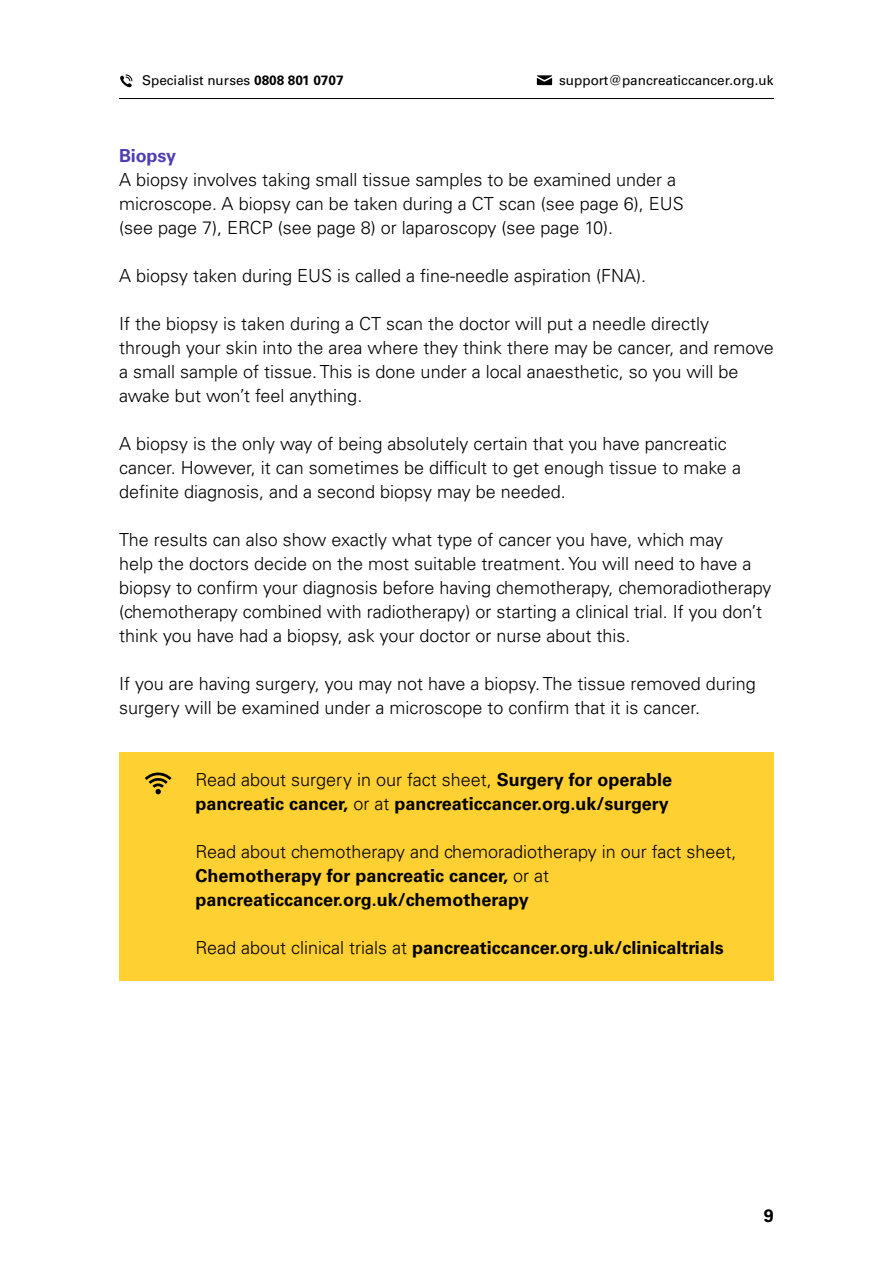
<style>
.page{position:relative;width:893px;height:1263px;background:#fff}
.page>*{position:absolute;margin:0;border:0;box-sizing:border-box;transform-origin:0 0}
.t1{font:300 18px/24px "Univers LT Std";color:#000}
.t2{font:700 18px/24px "Univers LT Std";color:#000}
.t3{font:700 18px "Univers LT Std";letter-spacing:-.01em;color:#4f3eb3}
.t4{font:13.5px "Univers LT Std";color:#000}
.s1{font-weight:700}
.s2{font-weight:300}
</style>
<div class="page">
<hr style="left:119px;top:98px;width:655px;height:1px;background:#000">
<svg style="left:120px;top:74px;width:13px;height:14px"></svg>
<svg style="left:537px;top:75px;width:15px;height:10px"></svg>
<div style="left:119px;top:752px;width:655px;height:228px;background:#ffd032"></div>
<svg style="left:145px;top:772px;width:27px;height:22px"></svg>
<p class="t4" style="left:142px;top:72px;width:203px">Specialist nurses <span class="s1">0808 801 0707</span></p>
<p class="t4" style="left:559px;top:72px;width:216px">support@pancreaticcancer.org.uk</p>
<p class="t3" style="left:119px;top:145px;width:59px">Biopsy</p>
<p class="t1" style="left:119px;top:167px;width:566px">A biopsy involves taking small tissue samples to be examined under a microscope. A biopsy can be taken during a CT scan (see page 6), EUS (see page 7), ERCP (see page 8) or laparoscopy (see page 10).</p>
<p class="t1" style="left:119px;top:263px;width:529px">A biopsy taken during EUS is called a fine-needle aspiration (FNA).</p>
<p class="t1" style="left:119px;top:311px;width:656px">If the biopsy is taken during a CT scan the doctor will put a needle directly through your skin into the area where they think there may be cancer, and remove a small sample of tissue. This is done under a local anaesthetic, so you will be awake but won’t feel anything.</p>
<p class="t1" style="left:119px;top:431px;width:623px">A biopsy is the only way of being absolutely certain that you have pancreatic cancer. However, it can sometimes be difficult to get enough tissue to make a definite diagnosis, and a second biopsy may be needed.</p>
<p class="t1" style="left:119px;top:527px;width:654px">The results can also show exactly what type of cancer you have, which may<br>help the doctors decide on the most suitable treatment. You will need to have a biopsy to confirm your diagnosis before having chemotherapy, chemoradiotherapy (chemotherapy combined with radiotherapy) or starting a clinical trial. If you don’t think you have had a biopsy, ask your doctor or nurse about this.</p>
<p class="t1" style="left:119px;top:671px;width:638px">If you are having surgery, you may not have a biopsy. The tissue removed during surgery will be examined under a microscope to confirm that it is cancer.</p>
<p class="t2" style="left:196px;top:768px;width:478px"><span class="s2">Read about surgery in our fact sheet,</span> Surgery for operable pancreatic cancer, <span class="s2">or at</span> pancreaticcancer.org.uk/surgery</p>
<p class="t2" style="left:196px;top:840px;width:542px"><span class="s2">Read about chemotherapy and chemoradiotherapy in our fact sheet,<br></span>Chemotherapy for pancreatic cancer, <span class="s2">or at </span>pancreaticcancer.org.uk/chemotherapy</p>
<p class="t2" style="left:196px;top:936px;width:530px"><span class="s2">Read about clinical trials at</span> pancreaticcancer.org.uk/clinicaltrials</p>
<p class="t2" style="left:764px;top:1203px;width:12px">9</p>
</div>
